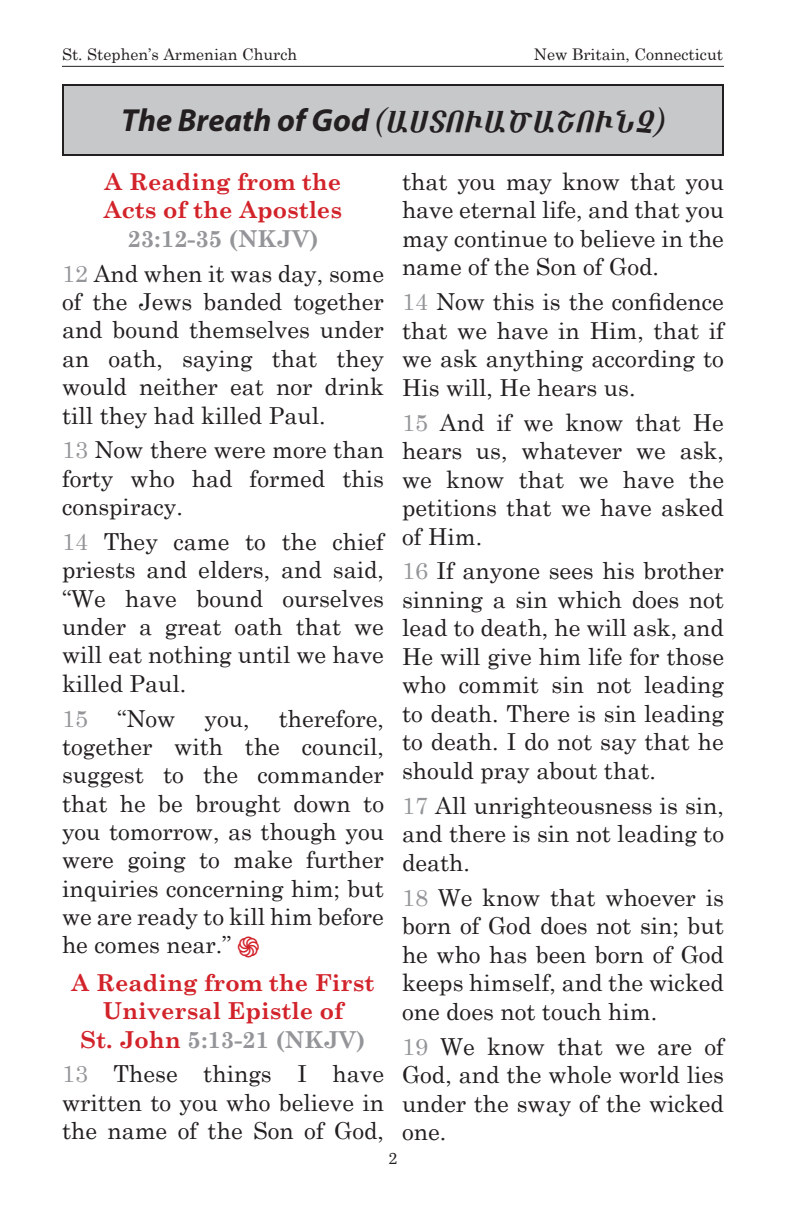
<style>
.page{position:relative;width:792px;height:1224px;background:#fff}
.page>*{position:absolute;margin:0;border:0;box-sizing:border-box;transform-origin:0 0}
.t1{font:italic 32px "Barz GT Script";color:#231f20}
.t2{font:23.4px/28.4px "Century Schoolbook";color:#231f20;text-align:justify}
.t3{font:700 23.4px/28.4px "Century Schoolbook";color:#d2232a}
.t4{font:16px "Century Schoolbook";color:#231f20}
.t5{font:16px "Bressay";color:#231f20}
.s1{font-family:"Myriad Pro";font-weight:700}
.s2{font-weight:700;color:#939598}
.s3{color:#939598}
.s4{font-family:"Barz GT Plain";color:#d2232a}
</style>
<div class="page">
<hr style="left:62px;top:66px;width:662px;height:1px;background:#231f20">
<div style="left:63px;top:85px;width:660px;height:70px;background:#c7c8ca"></div>
<div style="left:62px;top:84px;width:662px;height:72px;border:2px solid #231f20"></div>
<p class="t4" style="left:62px;top:44px;width:237px">St. Stephen’s Armenian Church</p>
<p class="t4" style="left:534px;top:44px;width:191px">New Britain, Connecticut</p>
<h1 class="t1" style="left:121px;top:100px;width:545px"><span class="s1">The Breath of God</span> (ԱՍՏՈՒԱԾԱՇՈՒՆՉ)</h1>
<p class="t3" style="left:104px;top:167px;width:240px">A Reading from the<br>Acts of the Apostles</p>
<p class="t2" style="left:62px;top:220px;width:324px;line-height:34.8px;text-align:center"><span class="s2">23:12‑35 (NKJV)<br></span><span class="s3">12</span> And when it was day, some</p>
<p class="t2" style="left:62px;top:287px;width:324px">of the Jews banded together and bound themselves under an oath, saying that they would neither eat nor drink till they had killed Paul.</p>
<p class="t2" style="left:62px;top:435px;width:324px"><span class="s3">13</span> Now there were more than forty who had formed this conspiracy.</p>
<p class="t2" style="left:62px;top:527px;width:324px"><span class="s3">14</span> They came to the chief priests and elders, and said, “We have bound ourselves under a great oath that we will eat nothing until we have killed Paul.</p>
<p class="t2" style="left:62px;top:703px;width:324px"><span class="s3">15</span> “Now you, therefore, together with the council, suggest to the commander that he be brought down to you tomorrow, as though you were going to make further inquiries concerning him; but we are ready to kill him before he comes near.” <span class="s4">֍</span></p>
<p class="t3" style="left:72px;top:968px;width:304px;text-align:center">A Reading from the First<br>Universal Epistle of<br>St. John <span class="s3">5:13‑21 (NKJV)</span></p>
<p class="t2" style="left:62px;top:1059px;width:324px"><span class="s3">13</span> These things I have written to you who believe in the name of the Son of God,</p>
<p class="t2" style="left:402px;top:167px;width:324px">that you may know that you have eternal life, and that you may continue to believe in the name of the Son of God.</p>
<p class="t2" style="left:402px;top:287px;width:324px"><span class="s3">14</span> Now this is the confidence that we have in Him, that if we ask anything according to His will, He hears us.</p>
<p class="t2" style="left:402px;top:407px;width:324px"><span class="s3">15</span> And if we know that He hears us, whatever we ask, we know that we have the petitions that we have asked of Him.</p>
<p class="t2" style="left:402px;top:556px;width:324px"><span class="s3">16</span> If anyone sees his brother sinning a sin which does not lead to death, he will ask, and He will give him life for those who commit sin not leading to death. There is sin leading to death. I do not say that he should pray about that.</p>
<p class="t2" style="left:402px;top:791px;width:324px"><span class="s3">17</span> All unrighteousness is sin, and there is sin not leading to death.</p>
<p class="t2" style="left:402px;top:882px;width:324px"><span class="s3">18</span> We know that whoever is born of God does not sin; but he who has been born of God keeps himself, and the wicked one does not touch him.</p>
<p class="t2" style="left:402px;top:1031px;width:324px"><span class="s3">19</span> We know that we are of God, and the whole world lies under the sway of the wicked one.</p>
<p class="t5" style="left:389px;top:1149px;width:10px">2</p>
</div>
